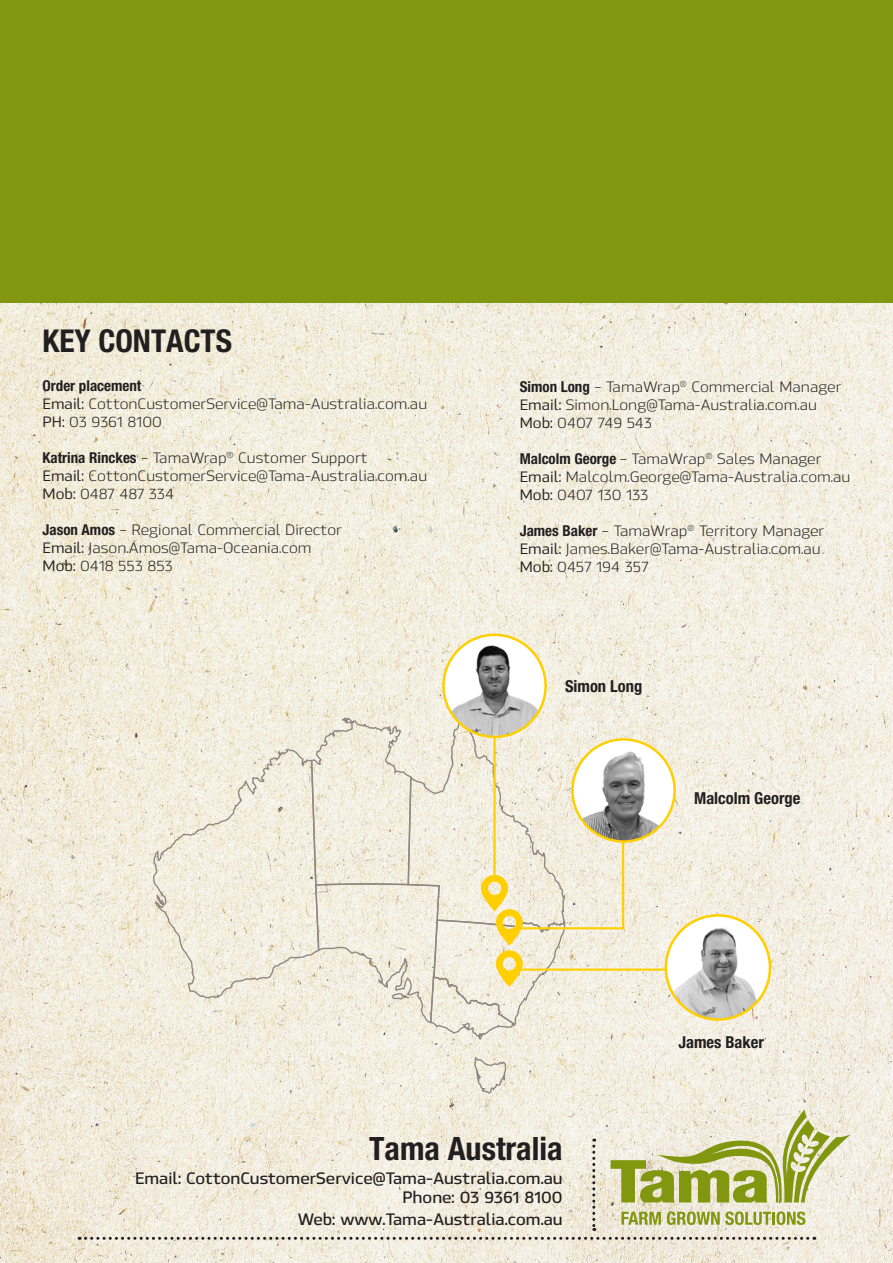
<style>
.page{position:relative;width:893px;height:1263px;background:#fff}
.page>*{position:absolute;margin:0;border:0;box-sizing:border-box;transform-origin:0 0}
.heading{font:700 condensed 32.25px "Helvetica Neue LT Pro";color:#231f20}
.heading-2{font:700 condensed 31.5px "Helvetica Neue LT Pro";color:#231f20}
.heading-3{font:600 16.5px "Hackman";color:#231f20}
.Para_simple{font:700 condensed 16.5px "Helvetica Neue LT Pro";color:#231f20}
.Para_simple-2{font:15px "Hackman";color:#231f20}
.Para_simple-3{font:700 condensed 15px "Helvetica Neue LT Pro";color:#231f20}
.s1{font-weight:500}
.s2{font-family:"Helvetica Neue LT Pro";font-weight:700;font-stretch:condensed}
</style>
<div class="page">
<img style="left:0;top:302px;width:893px;height:961px">
<div style="left:0;top:0;width:893px;height:302px;background:#80970f"></div>
<svg style="left:611px;top:1109px;width:239px;height:93px;background:#cdd09d"></svg>
<svg style="left:621px;top:1212px;width:40px;height:13px"></svg>
<svg style="left:667px;top:1211px;width:138px;height:14px;background:#b8c075"></svg>
<svg style="left:592px;top:1138px;width:3px;height:93px"></svg>
<svg style="left:79px;top:1237px;width:729px;height:3px;background:#a59f96"></svg>
<svg style="left:152px;top:713px;width:414px;height:381px;background:#efead9"></svg>
<hr style="left:493px;top:726px;width:3px;height:149px;background:#ffcf00">
<hr style="left:514px;top:927px;width:110px;height:2px;background:#ffcf00">
<hr style="left:514px;top:968px;width:207px;height:3px;background:#ffcf00">
<hr style="left:622px;top:830px;width:2px;height:99px;background:#ffcf00">
<img style="left:443px;top:637px;width:101px;height:100px">
<div style="left:442px;top:634px;width:105px;height:104px;border:2px solid #ffcf00;border-radius:50%"></div>
<img style="left:572px;top:740px;width:103px;height:101px">
<div style="left:571px;top:738px;width:105px;height:105px;border:2px solid #ffcf00;border-radius:50%"></div>
<img style="left:666px;top:915px;width:103px;height:104px">
<div style="left:665px;top:914px;width:106px;height:107px;border:3px solid #ffcf00;border-radius:50%"></div>
<p class="heading-2" style="left:43px;top:322px;width:191px">KEY CONTACTS</p>
<p class="Para_simple-3" style="left:43px;top:377px;width:100px">Order placement</p>
<p class="Para_simple-2" style="left:43px;top:394px;width:386px"><span class="s1">Email:</span> CottonCustomerService@Tama-Australia.com.au</p>
<p class="Para_simple-2" style="left:43px;top:412px;width:121px"><span class="s1">PH:</span> 03 9361 8100</p>
<p class="Para_simple-2" style="left:43px;top:448px;width:327px"><span class="s2">Katrina Rinckes</span> – TamaWrap<sup>®</sup> Customer Support</p>
<p class="Para_simple-2" style="left:43px;top:466px;width:386px"><span class="s1">Email:</span> CottonCustomerService@Tama-Australia.com.au</p>
<p class="Para_simple-2" style="left:43px;top:484px;width:133px"><span class="s1">Mob:</span> 0487 487 334</p>
<p class="Para_simple-2" style="left:43px;top:520px;width:301px"><span class="s2">Jason Amos</span> – Regional Commercial Director</p>
<p class="Para_simple-2" style="left:43px;top:538px;width:271px"><span class="s1">Email:</span> Jason.Amos@Tama-Oceania.com</p>
<p class="Para_simple-2" style="left:43px;top:556px;width:132px"><span class="s1">Mob:</span> 0418 553 853</p>
<p class="Para_simple-2" style="left:520px;top:376px;width:323px"><span class="s2">Simon Long</span> – TamaWrap<sup>®</sup> Commercial Manager</p>
<p class="Para_simple-2" style="left:520px;top:394px;width:299px"><span class="s1">Email:</span> Simon.Long@Tama-Australia.com.au</p>
<p class="Para_simple-2" style="left:520px;top:412px;width:134px"><span class="s1">Mob:</span> 0407 749 543</p>
<p class="Para_simple-2" style="left:520px;top:448px;width:303px"><span class="s2">Malcolm George</span> – TamaWrap<sup>®</sup> Sales Manager</p>
<p class="Para_simple-2" style="left:520px;top:466px;width:332px"><span class="s1">Email:</span> Malcolm.George@Tama-Australia.com.au</p>
<p class="Para_simple-2" style="left:520px;top:484px;width:130px"><span class="s1">Mob:</span> 0407 130 133</p>
<p class="Para_simple-2" style="left:520px;top:520px;width:306px"><span class="s2">James Baker</span> – TamaWrap<sup>®</sup> Territory Manager</p>
<p class="Para_simple-2" style="left:520px;top:538px;width:302px"><span class="s1">Email:</span> James.Baker@Tama-Australia.com.au</p>
<p class="Para_simple-2" style="left:520px;top:556px;width:130px"><span class="s1">Mob:</span> 0457 194 357</p>
<p class="Para_simple" style="left:565px;top:676px;width:79px">Simon Long</p>
<p class="Para_simple" style="left:694px;top:788px;width:108px">Malcolm George</p>
<p class="Para_simple" style="left:678px;top:1032px;width:87px">James Baker</p>
<p class="heading" style="left:369px;top:1129px;width:195px">Tama Australia</p>
<p class="heading-3" style="left:135px;top:1166px;width:429px">Email: CottonCustomerService@Tama-Australia.com.au</p>
<p class="heading-3" style="left:402px;top:1185px;width:162px">Phone: 03 9361 8100</p>
<p class="heading-3" style="left:298px;top:1207px;width:266px">Web: www.Tama-Australia.com.au</p>
</div>
